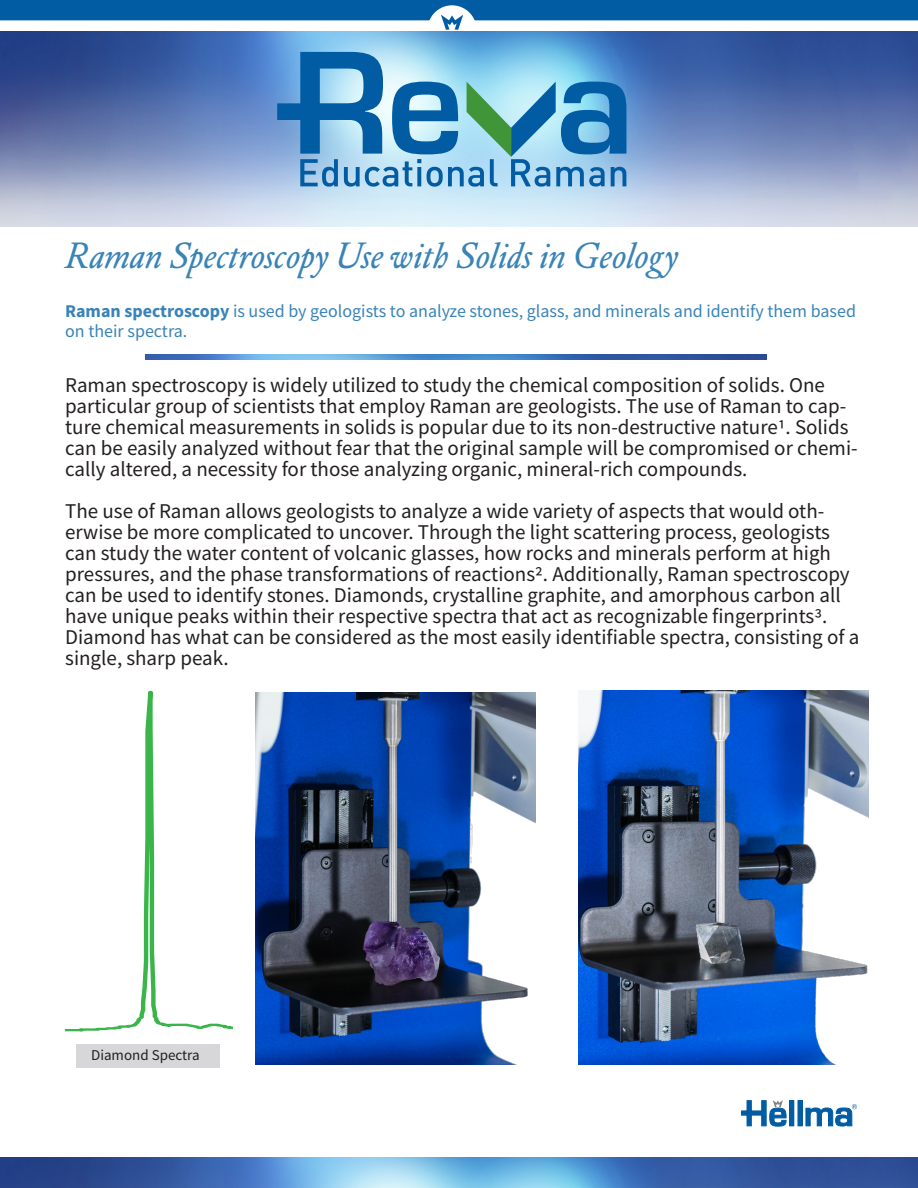
<style>
.page{position:relative;width:918px;height:1188px;background:#fff}
.page>*{position:absolute;margin:0;border:0;box-sizing:border-box;transform-origin:0 0}
.Small_Type{font:italic 36px "DTL Elzevir ST";color:#3983b7}
.Small_Type-2{font:21px/21px "Source Sans Pro";color:#231f20}
.Small_Type-3{font:18px/19.5px "Source Sans Pro";color:#3983b7}
.Small_Type-4{font:15px "Source Sans Pro";color:#231f20}
.s1{font-weight:700}
</style>
<div class="page">
<hr style="left:790px;top:1101px;width:4px;height:25px;background:#015ca3">
<div style="left:789px;top:1100px;width:5px;height:26px;border:1px solid #015ca3"></div>
<hr style="left:798px;top:1101px;width:4px;height:25px;background:#015ca3">
<div style="left:798px;top:1100px;width:5px;height:26px;border:1px solid #015ca3"></div>
<svg style="left:805px;top:1104px;width:52px;height:23px"></svg>
<svg style="left:741px;top:1100px;width:46px;height:27px"></svg>
<svg style="left:0;top:0;width:918px;height:30px"></svg>
<img style="left:0;top:31px;width:918px;height:195px">
<svg style="left:277px;top:52px;width:349px;height:135px;background:#6babd0"></svg>
<img style="left:146px;top:355px;width:620px;height:4px">
<svg style="left:65px;top:690px;width:168px;height:342px"></svg>
<img style="left:255px;top:693px;width:280px;height:372px">
<img style="left:579px;top:690px;width:289px;height:375px">
<div style="left:76px;top:1044px;width:144px;height:24px;background:#d7d7d9"></div>
<img style="left:0;top:1158px;width:918px;height:30px">
<p class="Small_Type" style="left:65px;top:235px;width:615px">Raman Spectroscopy Use with Solids in Geology</p>
<p class="Small_Type-3" style="left:65px;top:302px;width:792px"><span class="s1">Raman spectroscopy</span> is used by geologists to analyze stones, glass, and minerals and identify them based on their spectra.</p>
<p class="Small_Type-2" style="left:65px;top:375px;width:794px">Raman spectroscopy is widely utilized to study the chemical composition of solids. One particular group of scientists that employ Raman are geologists. The use of Raman to cap&shy;ture chemical measurements in solids is popular due to its non-destructive nature1. Solids can be easily analyzed without fear that the original sample will be compromised or chemi&shy;cally altered, a necessity for those analyzing organic, mineral-rich compounds.</p>
<p class="Small_Type-2" style="left:65px;top:501px;width:796px">The use of Raman allows geologists to analyze a wide variety of aspects that would oth&shy;erwise be more complicated to uncover. Through the light scattering process, geologists can study the water content of volcanic glasses, how rocks and minerals perform at high pressures, and the phase transformations of reactions2. Additionally, Raman spectroscopy can be used to identify stones. Diamonds, crystalline graphite, and amorphous carbon all have unique peaks within their respective spectra that act as recognizable fingerprints3.<br>Diamond has what can be considered as the most easily identifiable spectra, consisting of a single, sharp peak.</p>
<p class="Small_Type-4" style="left:91px;top:1046px;width:110px">Diamond Spectra</p>
</div>
